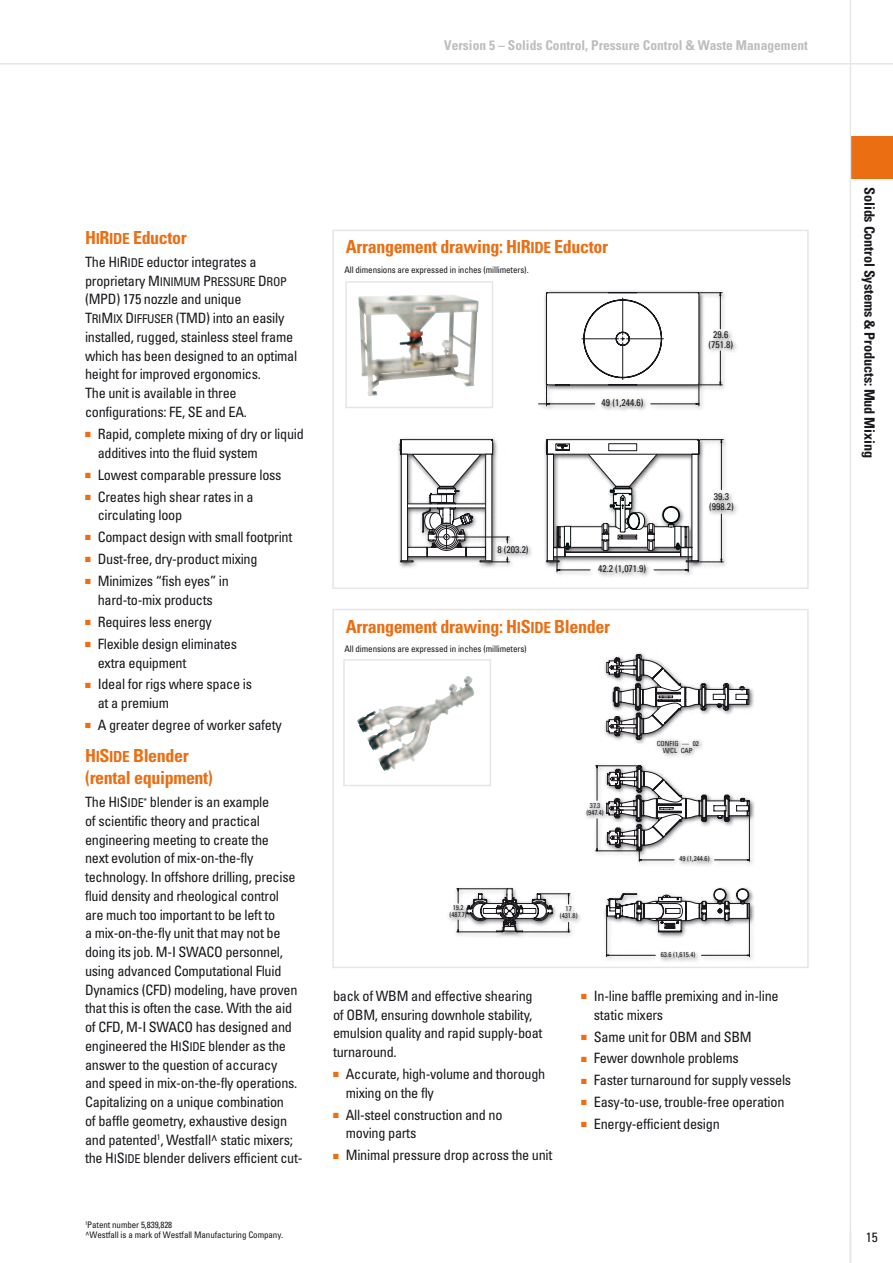
<style>
.page{position:relative;width:893px;height:1263px;background:#fff}
.page>*{position:absolute;margin:0;border:0;box-sizing:border-box;transform-origin:0 0}
.t1{font:700 condensed 18px/22.5px "Univers";letter-spacing:-.02em;color:#eb6e13}
.t2{font:condensed 14.25px/18.8px "Univers";letter-spacing:-.02em;color:#1a171c}
.t3{font:700 condensed 14.25px "Univers";letter-spacing:-.01em;color:#1a171c}
.t4{font:700 condensed 13.5px "Univers";color:#bcbdbf}
.t5{font:condensed 13.5px "Univers";color:#1a171c}
.t6{font:12.15px "Univers Condensed SC850";letter-spacing:-.025em;color:#1a171c}
.t7{font:condensed 9.75px/9.6px "Univers";color:#1a171c;text-align:center}
.t8{font:condensed 9.6px/9.6px "Univers";letter-spacing:-.005em;color:#1a171c;text-align:center}
.t9{font:condensed 9px/10.5px "Univers";letter-spacing:-.01em;color:#1a171c}
.t10{font:condensed 7.05px "Univers";color:#1a171c}
.t11{font:condensed 6.9px/6.9px "Univers";color:#1a171c;text-align:center}
.s1{font-family:"Univers Condensed Bold SC850";font-weight:400;font-stretch:normal}
.s2{font-family:"Univers Condensed Bold SC850";font-weight:400;font-stretch:normal;font-size:15.3px}
.s3{font-family:"Univers Condensed SC850";font-stretch:normal}
.s4{font-family:"Univers Condensed SC850";font-stretch:normal;font-size:12.15px}
.s5{font-family:"Univers";font-stretch:condensed;font-size:14.25px}
.s6{font-size:14.25px}
.s7{color:#eb6e13}
</style>
<div class="page">
<div style="left:332px;top:230px;width:477px;height:359px;border:2px solid #e5e6e7"></div>
<div style="left:332px;top:609px;width:477px;height:359px;border:2px solid #e5e6e7"></div>
<div style="left:850px;top:136px;width:43px;height:43px;background:#eb6e13"></div>
<hr style="left:850px;top:0;width:1px;height:1263px;background:#e5e6e7">
<div style="left:396px;top:289px;width:343px;height:289px;background:#1a171c;opacity:.75"></div>
<svg style="left:493px;top:289px;width:246px;height:260px"></svg>
<svg style="left:400px;top:292px;width:323px;height:280px"></svg>
<div style="left:446px;top:650px;width:309px;height:313px;background:#1a171c;opacity:.75"></div>
<svg style="left:467px;top:659px;width:283px;height:273px"></svg>
<hr style="left:596px;top:850px;width:41px;height:1px;background:#1a171c">
<hr style="left:596px;top:765px;width:41px;height:1px;background:#1a171c">
<hr style="left:597px;top:819px;width:1px;height:32px;background:#1a171c">
<hr style="left:597px;top:766px;width:1px;height:34px;background:#1a171c">
<svg style="left:606px;top:654px;width:144px;height:207px"></svg>
<hr style="left:749px;top:919px;width:1px;height:38px;background:#1a171c">
<hr style="left:606px;top:917px;width:1px;height:40px;background:#1a171c">
<hr style="left:701px;top:955px;width:48px;height:1px;background:#1a171c">
<hr style="left:607px;top:955px;width:48px;height:1px;background:#1a171c">
<hr style="left:457px;top:932px;width:39px;height:1px;background:#1a171c">
<hr style="left:457px;top:888px;width:49px;height:1px;background:#1a171c">
<hr style="left:523px;top:932px;width:47px;height:1px;background:#1a171c">
<svg style="left:458px;top:920px;width:1px;height:12px"></svg>
<svg style="left:458px;top:889px;width:1px;height:14px"></svg>
<svg style="left:467px;top:889px;width:103px;height:43px"></svg>
<svg style="left:357px;top:662px;width:131px;height:121px"></svg>
<img style="left:362px;top:676px;width:105px;height:44px">
<div style="left:343px;top:659px;width:148px;height:127px;border:2px solid #e5e6e7"></div>
<div style="left:346px;top:282px;width:146px;height:125px;background:#fff"></div>
<img style="left:358px;top:295px;width:121px;height:101px">
<div style="left:345px;top:281px;width:148px;height:127px;border:2px solid #e5e6e7"></div>
<hr style="left:0;top:63px;width:893px;height:2px;background:#e5e6e7">
<p class="t4" style="left:444px;top:37px;width:365px">Version 5 – Solids Control, Pressure Control &amp; Waste Management</p>
<p class="t1" style="left:85px;top:226px;width:103px"><span class="s1">H</span> <span class="s2">I</span><span class="s1">R</span><span class="s2">IDE</span> Eductor</p>
<p class="t2" style="left:85px;top:252px;width:173px">The <span class="s3">H</span><span class="s4">I</span><span class="s3">R</span><span class="s4">IDE</span> eductor integrates a</p>
<p class="t6" style="left:85px;top:274px;width:202px"><span class="s5">proprietary</span> <span class="s6">M</span>INIMUM <span class="s6">P</span>RESSURE <span class="s6">D</span>ROP</p>
<p class="t2" style="left:85px;top:290px;width:214px">(MPD) 175 nozzle and unique<br><span class="s3">T</span><span class="s4">RI</span><span class="s3">M</span><span class="s4">IX</span> <span class="s3">D</span><span class="s4">IFFUSER</span> (TMD) into an easily installed, rugged, stainless steel frame which has been designed to an optimal height for improved ergonomics.<br>The unit is available in three configurations: FE, SE and EA.</p>
<p class="t2" style="left:98px;top:424px;width:208px;text-indent:-13px"><span class="s7">■</span> Rapid, complete mixing of dry or liquid additives into the fluid system</p>
<p class="t2" style="left:85px;top:465px;width:198px"><span class="s7">■</span> Lowest comparable pressure loss</p>
<p class="t2" style="left:98px;top:487px;width:157px;text-indent:-13px"><span class="s7">■</span> Creates high shear rates in a circulating loop</p>
<p class="t2" style="left:85px;top:528px;width:209px"><span class="s7">■</span> Compact design with small footprint</p>
<p class="t2" style="left:85px;top:549px;width:174px"><span class="s7">■</span> Dust-free, dry-product mixing</p>
<p class="t2" style="left:85px;top:571px;width:145px;text-align:center"><span class="s7">■</span> Minimizes “fish eyes” in hard‑to‑mix products</p>
<p class="t2" style="left:85px;top:612px;width:128px"><span class="s7">■</span> Requires less energy</p>
<p class="t2" style="left:98px;top:634px;width:141px;text-indent:-13px"><span class="s7">■</span> Flexible design eliminates extra equipment</p>
<p class="t2" style="left:98px;top:675px;width:156px;text-indent:-13px"><span class="s7">■</span> Ideal for rigs where space is at a premium</p>
<p class="t2" style="left:85px;top:715px;width:198px"><span class="s7">■</span> A greater degree of worker safety</p>
<p class="t1" style="left:85px;top:744px;width:129px"><span class="s1">H</span> <span class="s2">I</span><span class="s1">S</span><span class="s2">IDE</span> Blender (rental equipment)</p>
<p class="t2" style="left:85px;top:792px;width:219px">The <span class="s3">H</span><span class="s4">I</span><span class="s3">S</span><span class="s4">IDE</span><sup>*</sup> blender is an example<br>of scientific theory and practical engineering meeting to create the<br>next evolution of mix-on-the-fly technology. In offshore drilling, precise fluid density and rheological control<br>are much too important to be left to<br>a mix-on-the-fly unit that may not be doing its job. M‑I SWACO personnel, using advanced Computational Fluid Dynamics (CFD) modeling, have proven that this is often the case. With the aid of CFD, M-I SWACO has designed and engineered the <span class="s3">H</span><span class="s4">I</span><span class="s3">S</span><span class="s4">IDE</span> blender as the answer to the question of accuracy<br>and speed in mix-on‑the‑fly operations.<br>Capitalizing on a unique combination<br>of baffle geometry, exhaustive design and patented<sup>1</sup>, Westfall^ static mixers; the <span class="s3">H</span><span class="s4">I</span><span class="s3">S</span><span class="s4">IDE</span> blender delivers efficient cut-</p>
<p class="t9" style="left:85px;top:1219px;width:200px"><sup>1</sup>Patent number 5,839,828<br>^Westfall is a mark of Westfall Manufacturing Company.</p>
<p class="t1" style="left:346px;top:236px;width:264px">Arrangement drawing: <span class="s1">H</span> <span class="s2">I</span><span class="s1">R</span><span class="s2">IDE</span> Eductor</p>
<p class="t9" style="left:344px;top:264px;width:186px">All dimensions are expressed in inches (millimeters).</p>
<p class="t8" style="left:497px;top:544px;width:33px">8 (203.2)</p>
<p class="t8" style="left:602px;top:398px;width:44px">49 (1,244.6)</p>
<p class="t8" style="left:598px;top:563px;width:49px">42.2 (1,071.9)</p>
<p class="t1" style="left:346px;top:615px;width:266px">Arrangement drawing: <span class="s1">H</span> <span class="s2">I</span><span class="s1">S</span><span class="s2">IDE</span> Blender</p>
<p class="t9" style="left:344px;top:643px;width:184px">All dimensions are expressed in inches (millimeters)</p>
<p class="t7" style="left:708px;top:330px;width:26px">29.6 (751.8)</p>
<p class="t8" style="left:709px;top:492px;width:26px">39.3 (998.2)</p>
<p class="t11" style="left:450px;top:904px;width:19px">19.2 (487.7)</p>
<p class="t11" style="left:586px;top:802px;width:19px">37.3 (947.4)</p>
<p class="t11" style="left:560px;top:905px;width:19px">17 (431.8)</p>
<p class="t10" style="left:657px;top:739px;width:44px">CONFIG — 02</p>
<p class="t11" style="left:663px;top:746px;width:31px">W/CL CAP</p>
<p class="t11" style="left:679px;top:855px;width:32px">49 (1,244.6)</p>
<p class="t11" style="left:661px;top:951px;width:36px">63.6 (1,615.4)</p>
<p class="t2" style="left:333px;top:986px;width:211px">back of WBM and effective shearing of OBM, ensuring downhole stability, emulsion quality and rapid supply-boat turnaround.</p>
<p class="t2" style="left:346px;top:1064px;width:201px;text-indent:-13px"><span class="s7">■</span> Accurate, high-volume and thorough mixing on the fly</p>
<p class="t2" style="left:346px;top:1105px;width:158px;text-indent:-13px"><span class="s7">■</span> All-steel construction and no moving parts</p>
<p class="t2" style="left:333px;top:1146px;width:221px"><span class="s7">■</span> Minimal pressure drop across the unit</p>
<p class="t2" style="left:594px;top:986px;width:186px;text-indent:-13px"><span class="s7">■</span> In-line baffle premixing and in‑line static mixers</p>
<p class="t2" style="left:581px;top:1027px;width:172px"><span class="s7">■</span> Same unit for OBM and SBM</p>
<p class="t2" style="left:581px;top:1049px;width:159px"><span class="s7">■</span> Fewer downhole problems</p>
<p class="t2" style="left:581px;top:1071px;width:212px"><span class="s7">■</span> Faster turnaround for supply vessels</p>
<p class="t2" style="left:581px;top:1093px;width:205px"><span class="s7">■</span> Easy-to-use, trouble-free operation</p>
<p class="t2" style="left:581px;top:1114px;width:140px"><span class="s7">■</span> Energy-efficient design</p>
<p class="t3" style="left:878px;top:187px;width:272px;rotate:90deg">Solids Control Systems &amp; Products: Mud Mixing</p>
<p class="t5" style="left:866px;top:1228px;width:13px">15</p>
</div>
